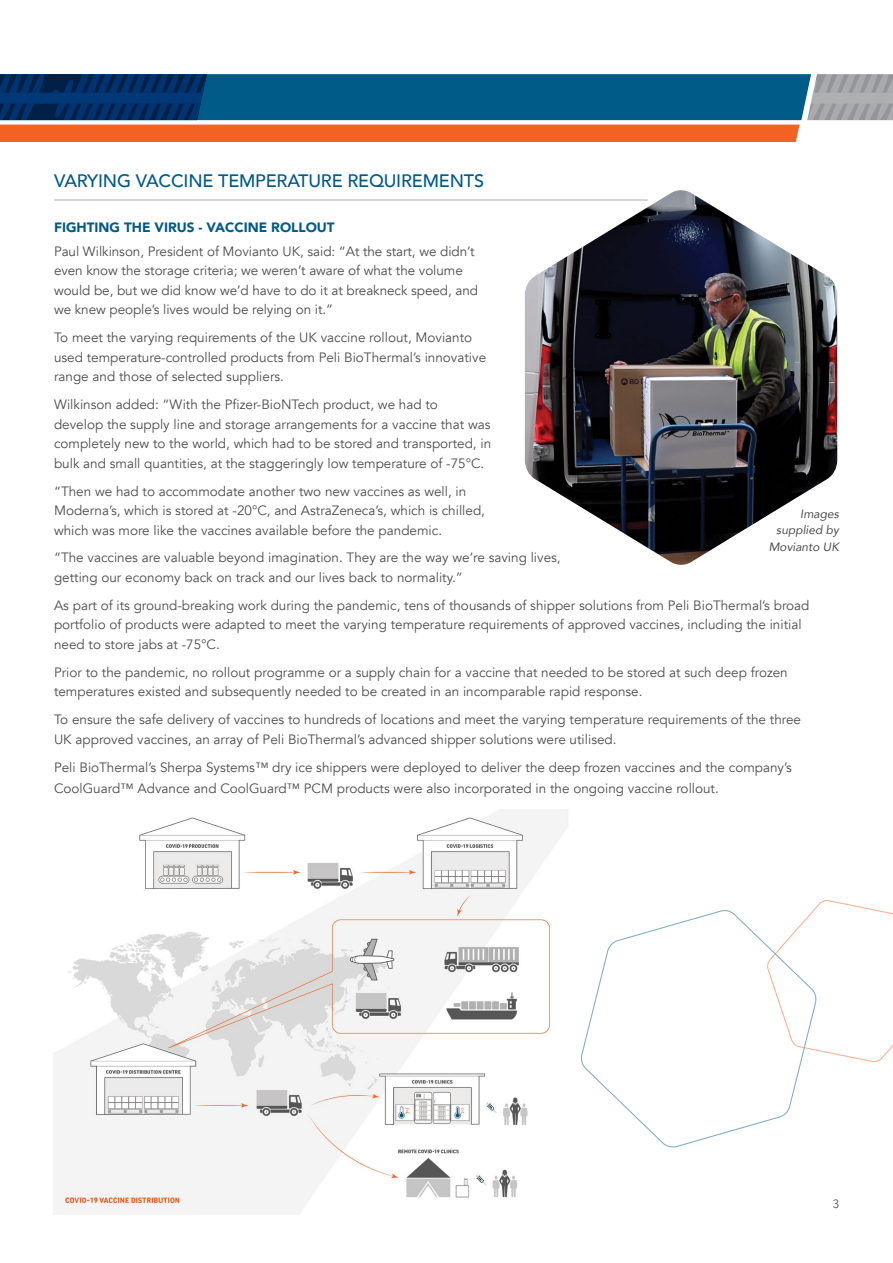
<style>
.page{position:relative;width:893px;height:1263px;background:#fff}
.page>*{position:absolute;margin:0;border:0;box-sizing:border-box;transform-origin:0 0}
.t1{font:500 18px "Avenir";letter-spacing:-.01em;color:#005b88}
.t2{font:13.5px/19.5px "Avenir";color:#4d4d4f}
.t3{font:900 13.5px "Avenir";color:#005a88}
.t4{font:italic 12px/16.5px "Avenir";color:#4d4d4f;text-align:right}
.t5{font:300 12px "Avenir";color:#4d4d4f}
</style>
<div class="page">
<svg style="left:0;top:74px;width:893px;height:68px;background:#5a6a78"></svg>
<svg style="left:813px;top:900px;width:80px;height:163px"></svg>
<svg style="left:581px;top:910px;width:237px;height:238px"></svg>
<hr style="left:54px;top:199px;width:594px;height:2px;background:#c7c8ca">
<img style="left:522px;top:190px;width:316px;height:375px">
<img style="left:54px;top:810px;width:514px;height:405px">
<h1 class="t1" style="left:54px;top:165px;width:432px">VARYING VACCINE TEMPERATURE REQUIREMENTS</h1>
<p class="t3" style="left:54px;top:216px;width:282px">FIGHTING THE VIRUS - VACCINE ROLLOUT</p>
<p class="t2" style="left:54px;top:241px;width:426px">Paul Wilkinson, President of Movianto UK, said: “At the start, we didn’t even know the storage criteria; we weren’t aware of what the volume would be, but we did know we’d have to do it at breakneck speed, and we knew people’s lives would be relying on it.”</p>
<p class="t2" style="left:54px;top:328px;width:434px">To meet the varying requirements of the UK vaccine rollout, Movianto used temperature-controlled products from Peli BioThermal’s innovative range and those of selected suppliers.</p>
<p class="t2" style="left:54px;top:395px;width:439px">Wilkinson added: “With the Pfizer-BioNTech product, we had to<br>develop the supply line and storage arrangements for a vaccine that was completely new to the world, which had to be stored and transported, in bulk and small quantities, at the staggeringly low temperature of -75°C.</p>
<p class="t2" style="left:54px;top:481px;width:432px">“Then we had to accommodate another two new vaccines as well, in<br>Moderna’s, which is stored at -20°C, and AstraZeneca’s, which is chilled, which was more like the vaccines available before the pandemic.</p>
<p class="t2" style="left:54px;top:548px;width:508px">“The vaccines are valuable beyond imagination. They are the way we’re saving lives, getting our economy back on track and our lives back to normality.”</p>
<p class="t2" style="left:54px;top:595px;width:757px">As part of its ground-breaking work during the pandemic, tens of thousands of shipper solutions from Peli BioThermal’s broad portfolio of products were adapted to meet the varying temperature requirements of approved vaccines, including the initial need to store jabs at -75°C.</p>
<p class="t2" style="left:54px;top:662px;width:735px">Prior to the pandemic, no rollout programme or a supply chain for a vaccine that needed to be stored at such deep frozen temperatures existed and subsequently needed to be created in an incomparable rapid response.</p>
<p class="t2" style="left:54px;top:710px;width:749px">To ensure the safe delivery of vaccines to hundreds of locations and meet the varying temperature requirements of the three<br>UK approved vaccines, an array of Peli BioThermal’s advanced shipper solutions were utilised.</p>
<p class="t2" style="left:54px;top:757px;width:739px;line-height:21px">Peli BioThermal’s Sherpa Systems™ dry ice shippers were deployed to deliver the deep frozen vaccines and the company’s<br>CoolGuard™ Advance and CoolGuard™ PCM products were also incorporated in the ongoing vaccine rollout.</p>
<p class="t4" style="left:769px;top:505px;width:72px">Images supplied by<br>Movianto UK</p>
<p class="t5" style="left:833px;top:1197px;width:8px">3</p>
</div>
